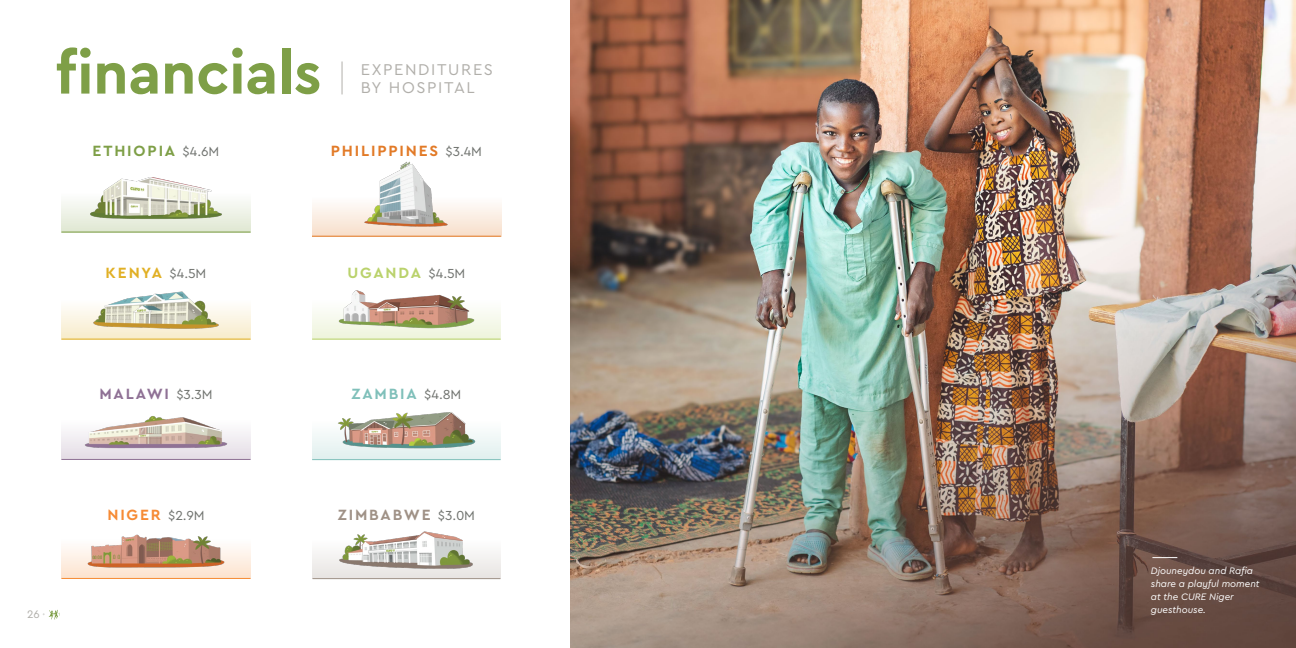
<style>
.page{position:relative;width:1296px;height:648px;background:#fff}
.page>*{position:absolute;margin:0;border:0;box-sizing:border-box;transform-origin:0 0}
.t1{font:700 60.5px "Cera Pro";letter-spacing:-.005em;color:#7e9f47}
.t2{font:16.4px/18.8px "Cera Pro";letter-spacing:.1em;color:#b1afaa}
.t3{font:700 15.5px "Cera Pro";letter-spacing:.12em;color:#e27a27}
.t4{font:700 15.5px "Cera Pro";letter-spacing:.12em;color:#7e9f47}
.t5{font:700 15.5px "Cera Pro";letter-spacing:.12em;color:#9f9186}
.t6{font:700 15.5px "Cera Pro";letter-spacing:.12em;color:#bad26c}
.t7{font:700 15.5px "Cera Pro";letter-spacing:.12em;color:#8f7195}
.t8{font:700 15.5px "Cera Pro";letter-spacing:.12em;color:#80c0ba}
.t9{font:700 15.5px "Cera Pro";letter-spacing:.12em;color:#e1b025}
.t10{font:700 15.5px "Cera Pro";letter-spacing:.12em;color:#f68b35}
.t11{font:11.5px "Cera Pro";color:#b1afaa}
.t12{font:italic 9.8px/13.1px "Cera Pro";color:#fff}
.s1{font-weight:400;font-size:13.7px;color:#6f726e}
</style>
<div class="page">
<div style="left:312px;top:539px;width:189px;height:40px;background:linear-gradient(to bottom,#fefefe,#e8e4e2)"></div>
<hr style="left:313px;top:578px;width:187px;height:1px;background:#9f9186">
<div style="left:312px;top:196px;width:189px;height:40px;background:linear-gradient(to bottom,#feffff,#f8dfcc)"></div>
<hr style="left:312px;top:236px;width:189px;height:1px;background:#e27a27">
<div style="left:312px;top:299px;width:189px;height:40px;background:linear-gradient(to bottom,#fffeff,#eef4dc)"></div>
<div style="left:312px;top:420px;width:189px;height:40px;background:linear-gradient(to bottom,#fffffe,#e0efee)"></div>
<hr style="left:312px;top:339px;width:189px;height:1px;background:#bad26c">
<hr style="left:312px;top:459px;width:189px;height:1px;background:#80c0ba">
<div style="left:61px;top:192px;width:190px;height:40px;background:linear-gradient(to bottom,#fefeff,#e0e8d3)"></div>
<hr style="left:61px;top:232px;width:190px;height:1px;background:#7e9f47">
<div style="left:61px;top:299px;width:190px;height:40px;background:linear-gradient(to bottom,#fff,#f7eccb)"></div>
<hr style="left:61px;top:339px;width:190px;height:1px;background:#e1b025">
<div style="left:61px;top:419px;width:190px;height:41px;background:linear-gradient(to bottom,#fff,#e3dce5)"></div>
<hr style="left:61px;top:459px;width:190px;height:1px;background:#8f7195">
<div style="left:61px;top:538px;width:190px;height:41px;background:linear-gradient(to bottom,#feffff,#fce2cd)"></div>
<hr style="left:61px;top:578px;width:190px;height:1px;background:#f68b35">
<img style="left:571px;top:0;width:725px;height:648px">
<svg style="left:1152px;top:557px;width:25px;height:1px"></svg>
<hr style="left:342px;top:61px;width:1px;height:33px;background:#b1afaa">
<img style="left:85px;top:177px;width:142px;height:46px">
<img style="left:360px;top:161px;width:93px;height:70px">
<img style="left:89px;top:291px;width:134px;height:42px">
<img style="left:81px;top:416px;width:150px;height:36px">
<img style="left:84px;top:534px;width:144px;height:38px">
<img style="left:333px;top:412px;width:146px;height:41px">
<img style="left:334px;top:290px;width:145px;height:43px">
<img style="left:335px;top:531px;width:143px;height:43px">
<svg style="left:43px;top:610px;width:17px;height:9px"></svg>
<h1 class="t1" style="left:56px;top:33px;width:267px">financials</h1>
<h2 class="t2" style="left:361px;top:59px;width:134px">EXPENDITURES<br>BY HOSPITAL</h2>
<h3 class="t4" style="left:93px;top:141px;width:128px">ETHIOPIA <span class="s1">$4.6M</span></h3>
<h3 class="t3" style="left:331px;top:141px;width:153px">PHILIPPINES <span class="s1">$3.4M</span></h3>
<p class="t11" style="left:27px;top:607px;width:14px">26</p>
<h3 class="t9" style="left:106px;top:263px;width:102px">KENYA <span class="s1">$4.5M</span></h3>
<h3 class="t6" style="left:347px;top:263px;width:119px">UGANDA <span class="s1">$4.5M</span></h3>
<h3 class="t7" style="left:99px;top:383px;width:115px">MALAWI <span class="s1">$3.3M</span></h3>
<h3 class="t8" style="left:351px;top:383px;width:112px">ZAMBIA <span class="s1">$4.8M</span></h3>
<h3 class="t10" style="left:107px;top:504px;width:99px">NIGER <span class="s1">$2.9M</span></h3>
<h3 class="t5" style="left:338px;top:504px;width:139px">ZIMBABWE <span class="s1">$3.0M</span></h3>
<p class="t12" style="left:1151px;top:564px;width:110px">Djouneydou and Rafia share a playful moment at the CURE Niger guesthouse.</p>
</div>
